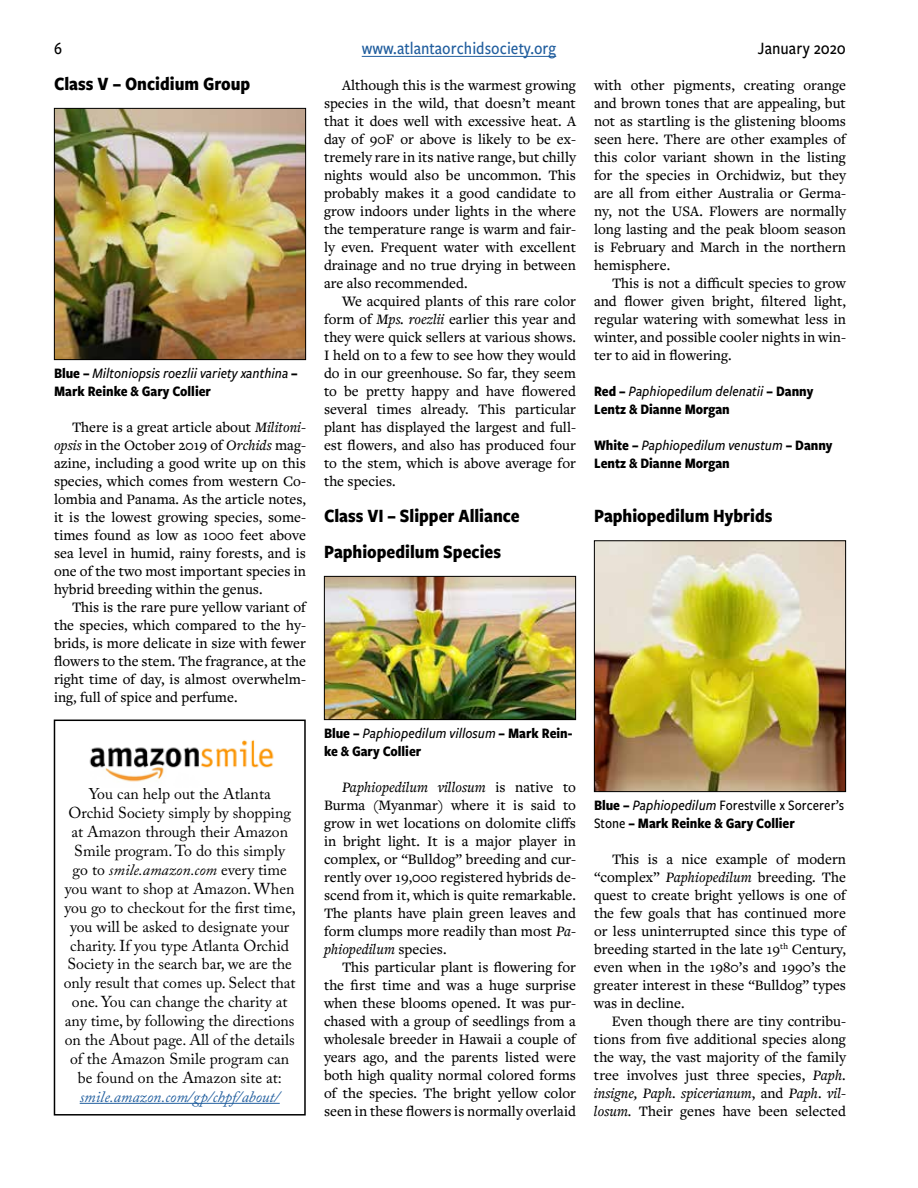
<style>
.page{position:relative;width:918px;height:1188px;background:#fff}
.page>*{position:absolute;margin:0;border:0;box-sizing:border-box;transform-origin:0 0}
.t1{font:700 19.5px/36px "Freight Sans Cnd Pro";color:#000}
.t2{font:500 18px "Freight Sans Cnd Pro";color:#215e9e}
.t3{font:500 18px "Freight Sans Cnd Pro";color:#000}
.t4{font:15.75px/18.9px "Adobe Caslon Pro";color:#000;text-align:center}
.t5{font:italic 15.75px "Adobe Caslon Pro";color:#215e9e}
.t6{font:500 15px/18px "Freight Text Pro";color:#000;text-align:justify}
.t7{font:italic 15px "Freight Sans Cnd Pro Med";color:#000}
.t8{font:700 15px/18px "Freight Sans Cnd Pro";color:#000}
.s1{font-style:italic}
.s2{font-family:"Freight Sans Cnd Pro";font-weight:700;font-style:normal}
.s3{font-family:"Freight Sans Cnd Pro Med";font-weight:400;font-style:italic}
.s4{font-weight:500}
</style>
<div class="page">
<hr style="left:362px;top:56px;width:194px;height:1px;background:#215e9e">
<img style="left:56px;top:110px;width:248px;height:248px">
<div style="left:54px;top:108px;width:252px;height:252px;border:1px solid #000"></div>
<img style="left:326px;top:578px;width:248px;height:140px">
<div style="left:324px;top:576px;width:252px;height:144px;border:1px solid #000"></div>
<img style="left:596px;top:542px;width:248px;height:248px">
<div style="left:594px;top:540px;width:252px;height:252px;border:1px solid #000"></div>
<hr style="left:80px;top:1103px;width:200px;height:1px;background:#215e9e">
<div style="left:54px;top:720px;width:252px;height:396px;border:2px solid #000"></div>
<img style="left:89px;top:740px;width:185px;height:42px">
<p class="t3" style="left:54px;top:36px;width:9px">6</p>
<p class="t2" style="left:362px;top:36px;width:196px">www.atlantaorchidsociety.org</p>
<p class="t3" style="left:758px;top:36px;width:90px">January 2020</p>
<h1 class="t1" style="left:54px;top:65px;width:198px">Class V – Oncidium Group</h1>
<p class="t6" style="left:324px;top:76px;width:254px;text-indent:18px">Although this is the warmest growing species in the wild, that doesn’t meant that it does well with excessive heat. A day of 90F or above is likely to be ex&shy;tremely rare in its native range, but chilly nights would also be uncommon. This probably makes it a good candidate to grow indoors under lights in the where the temperature range is warm and fair&shy;ly even. Frequent water with excellent drainage and no true drying in between are also recommended.</p>
<p class="t6" style="left:324px;top:292px;width:254px;text-indent:18px">We acquired plants of this rare color form of <span class="s1">Mps. roezlii</span> earlier this year and they were quick sellers at various shows.<br>I held on to a few to see how they would do in our greenhouse. So far, they seem to be pretty happy and have flowered several times already. This particular plant has displayed the largest and full&shy;est flowers, and also has produced four to the stem, which is above average for the species.</p>
<h1 class="t1" style="left:324px;top:497px;width:197px">Class VI – Slipper Alliance<br>Paphiopedilum Species</h1>
<p class="t6" style="left:594px;top:76px;width:254px">with other pigments, creating orange and brown tones that are appealing, but not as startling is the glistening blooms seen here. There are other examples of this color variant shown in the listing for the species in Orchidwiz, but they are all from either Australia or Germa&shy;ny, not the USA. Flowers are normally long lasting and the peak bloom season is February and March in the northern hemisphere.</p>
<p class="t6" style="left:594px;top:274px;width:254px;text-indent:18px">This is not a difficult species to grow and flower given bright, filtered light, regular watering with somewhat less in winter, and possible cooler nights in win&shy;ter to aid in flowering.</p>
<p class="t7" style="left:594px;top:381px;width:221px"><span class="s2">Red –</span> Paphiopedilum delenatii <span class="s2">– Danny</span></p>
<p class="t8" style="left:594px;top:400px;width:137px">Lentz &amp; Dianne Morgan</p>
<p class="t7" style="left:594px;top:435px;width:240px"><span class="s2">White –</span> Paphiopedilum venustum <span class="s2">– Danny</span></p>
<p class="t8" style="left:594px;top:454px;width:137px">Lentz &amp; Dianne Morgan</p>
<h1 class="t1" style="left:594px;top:497px;width:180px">Paphiopedilum Hybrids</h1>
<p class="t7" style="left:54px;top:363px;width:245px"><span class="s2">Blue –</span> Miltoniopsis roezlii variety xanthina <span class="s2">–</span></p>
<p class="t8" style="left:54px;top:382px;width:158px">Mark Reinke &amp; Gary Collier</p>
<p class="t6" style="left:54px;top:418px;width:254px;text-indent:18px">There is a great article about <span class="s1">Militoni&shy;opsis</span> in the October 2019 of <span class="s1">Orchids</span> mag&shy;azine, including a good write up on this species, which comes from western Co&shy;lombia and Panama. As the article notes, it is the lowest growing species, some&shy;times found as low as 1000 feet above sea level in humid, rainy forests, and is one of the two most important species in hybrid breeding within the genus.</p>
<p class="t6" style="left:54px;top:598px;width:254px;text-indent:18px">This is the rare pure yellow variant of the species, which compared to the hy&shy;brids, is more delicate in size with fewer flowers to the stem. The fragrance, at the right time of day, is almost overwhelm&shy;ing, full of spice and perfume.</p>
<p class="t4" style="left:64px;top:784px;width:234px">You can help out the Atlanta<br>Orchid Society simply by shopping at Amazon through their Amazon Smile program. To do this simply<br>go to <span class="s1">smile.amazon.com</span> every time you want to shop at Amazon. When you go to checkout for the first time, you will be asked to designate your charity. If you type Atlanta Orchid Society in the search bar, we are the only result that comes up. Select that one. You can change the charity at any time, by following the directions on the About page. All of the details of the Amazon Smile program can be found on the Amazon site at:</p>
<p class="t5" style="left:80px;top:1087px;width:202px">smile.amazon.com/gp/chpf/about/</p>
<p class="t7" style="left:324px;top:723px;width:250px"><span class="s2">Blue –</span> Paphiopedilum villosum <span class="s2">– Mark Rein-</span></p>
<p class="t8" style="left:324px;top:742px;width:99px">ke &amp; Gary Collier</p>
<p class="t6" style="left:324px;top:778px;width:254px;text-indent:18px"><span class="s1">Paphiopedilum villosum</span> is native to Burma (Myanmar) where it is said to grow in wet locations on dolomite cliffs in bright light. It is a major player in complex, or “Bulldog” breeding and cur&shy;rently over 19,000 registered hybrids de&shy;scend from it, which is quite remarkable.<br>The plants have plain green leaves and form clumps more readily than most <span class="s1">Pa&shy;phiopedilum</span> species.</p>
<p class="t6" style="left:324px;top:958px;width:254px;text-indent:18px">This particular plant is flowering for the first time and was a huge surprise when these blooms opened. It was pur&shy;chased with a group of seedlings from a wholesale breeder in Hawaii a couple of years ago, and the parents listed were both high quality normal colored forms of the species. The bright yellow color seen in these flowers is normally overlaid</p>
<p class="t8" style="left:594px;top:796px;width:252px">Blue – <span class="s3">Paphiopedilum</span> <span class="s4">Forestville x Sorcerer’s<br>Stone</span> – Mark Reinke &amp; Gary Collier</p>
<p class="t6" style="left:594px;top:850px;width:254px;text-indent:18px">This is a nice example of modern “complex” <span class="s1">Paphiopedilum</span> breeding. The quest to create bright yellows is one of the few goals that has continued more or less uninterrupted since this type of breeding started in the late 19<sup>th</sup> Century, even when in the 1980’s and 1990’s the greater interest in these “Bulldog” types was in decline.</p>
<p class="t6" style="left:594px;top:1012px;width:254px;text-indent:18px">Even though there are tiny contribu&shy;tions from five additional species along the way, the vast majority of the family tree involves just three species, <span class="s1">Paph. insigne, Paph. spicerianum</span>, and <span class="s1">Paph. vil&shy;losum.</span> Their genes have been selected</p>
</div>
